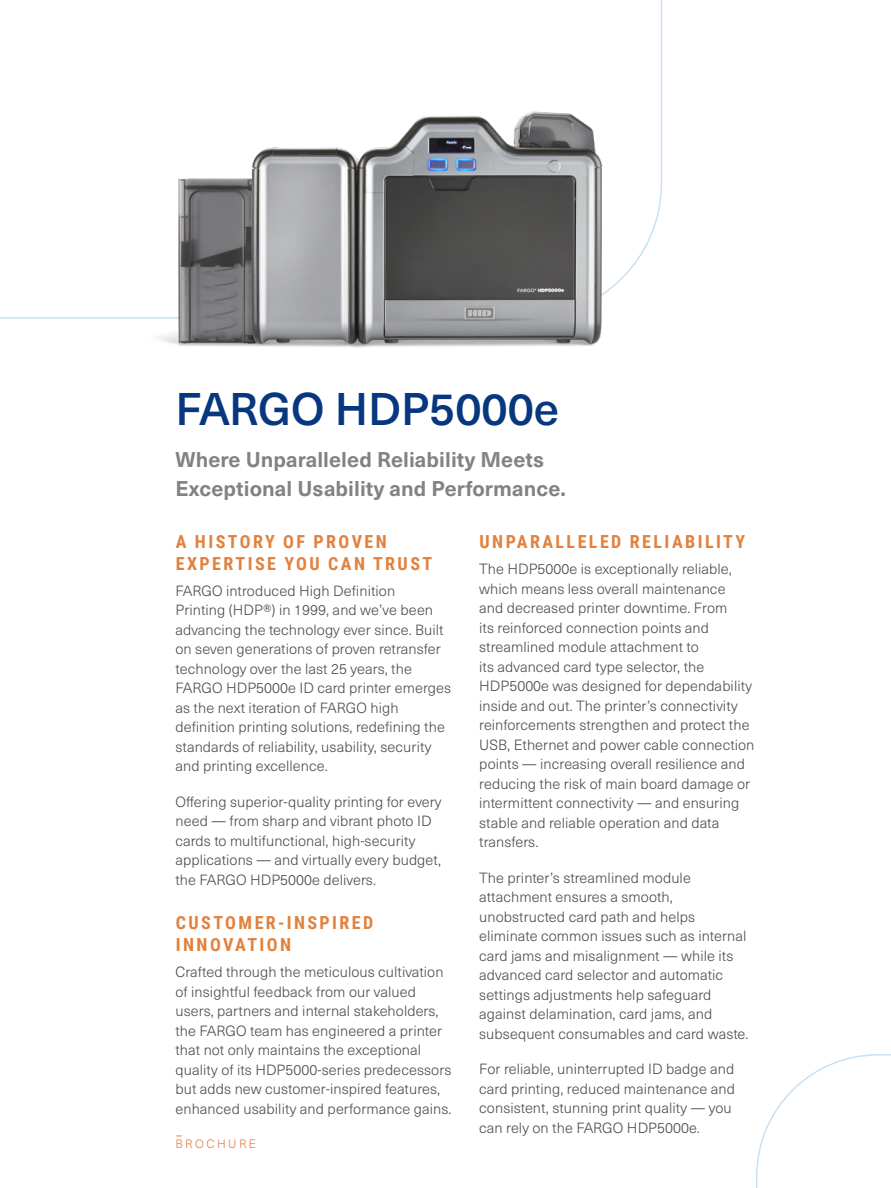
<style>
.page{position:relative;width:891px;height:1188px;background:#fff}
.page>*{position:absolute;margin:0;border:0;box-sizing:border-box;transform-origin:0 0}
.br_1st_page_large_header_body_N{font:500 45px "Neue Haas Unica Pro";color:#07377e}
.br_doument_type_title__has_a_char_style{font:100 25.5px "Neue Haas Unica Pro";color:#e2813c}
.br_sub_gray{font:700 21px/28.5px "Neue Haas Unica Pro";letter-spacing:.005em;color:#808285}
.br_small_section_subhead_body_-_orange_N{font:700 18px/21.6px "Roboto Condensed";letter-spacing:.135em;color:#e2813c}
.br_main_body_N{font:300 14.55px/19.5px "Neue Haas Unica Pro";letter-spacing:.005em;color:#4d4d4f}
.br_doument_type_title__has_a_char_style-2{font:300 12px "Neue Haas Unica Pro";letter-spacing:.2em;color:#e2813c}
</style>
<div class="page">
<img style="left:97px;top:41px;width:566px;height:307px">
<svg style="left:756px;top:1054px;width:135px;height:134px"></svg>
<h1 class="br_1st_page_large_header_body_N" style="left:176px;top:382px;width:385px">FARGO HDP5000e</h1>
<p class="br_sub_gray" style="left:176px;top:446px;width:392px">Where Unparalleled Reliability Meets<br>Exceptional Usability and Performance.</p>
<h3 class="br_small_section_subhead_body_-_orange_N" style="left:176px;top:530px;width:258px">A HISTORY OF PROVEN<br>EXPERTISE YOU CAN TRUST</h3>
<p class="br_main_body_N" style="left:176px;top:581px;width:277px">FARGO introduced High Definition<br>Printing (HDP®) in 1999, and we’ve been advancing the technology ever since. Built on seven generations of proven retransfer technology over the last 25 years, the FARGO HDP5000e ID card printer emerges as the next iteration of FARGO high definition printing solutions, redefining the standards of reliability, usability, security and printing excellence.</p>
<p class="br_main_body_N" style="left:176px;top:792px;width:268px">Offering superior-quality printing for every need — from sharp and vibrant photo ID cards to multifunctional, high-security applications — and virtually every budget, the FARGO HDP5000e delivers.</p>
<h3 class="br_small_section_subhead_body_-_orange_N" style="left:176px;top:911px;width:199px">CUSTOMER-INSPIRED<br>INNOVATION</h3>
<p class="br_main_body_N" style="left:176px;top:962px;width:278px">Crafted through the meticulous cultivation of insightful feedback from our valued users, partners and internal stakeholders, the FARGO team has engineered a printer that not only maintains the exceptional quality of its HDP5000-series predecessors but adds new customer-inspired features, enhanced usability and performance gains.</p>
<h3 class="br_small_section_subhead_body_-_orange_N" style="left:480px;top:530px;width:267px">UNPARALLELED RELIABILITY</h3>
<p class="br_main_body_N" style="left:479px;top:560px;width:277px">The HDP5000e is exceptionally reliable, which means less overall maintenance<br>and decreased printer downtime. From<br>its reinforced connection points and streamlined module attachment to<br>its advanced card type selector, the HDP5000e was designed for dependability inside and out. The printer’s connectivity reinforcements strengthen and protect the USB, Ethernet and power cable connection points — increasing overall resilience and reducing the risk of main board damage or intermittent connectivity — and ensuring stable and reliable operation and data transfers.</p>
<p class="br_main_body_N" style="left:479px;top:868px;width:271px">The printer’s streamlined module attachment ensures a smooth, unobstructed card path and helps eliminate common issues such as internal card jams and misalignment — while its advanced card selector and automatic settings adjustments help safeguard against delamination, card jams, and subsequent consumables and card waste.</p>
<p class="br_main_body_N" style="left:479px;top:1060px;width:257px">For reliable, uninterrupted ID badge and card printing, reduced maintenance and consistent, stunning print quality — you can rely on the FARGO HDP5000e.</p>
<p class="br_doument_type_title__has_a_char_style" style="left:176px;top:1122px;width:9px">-</p>
<p class="br_doument_type_title__has_a_char_style-2" style="left:176px;top:1137px;width:82px">BROCHURE</p>
</div>
